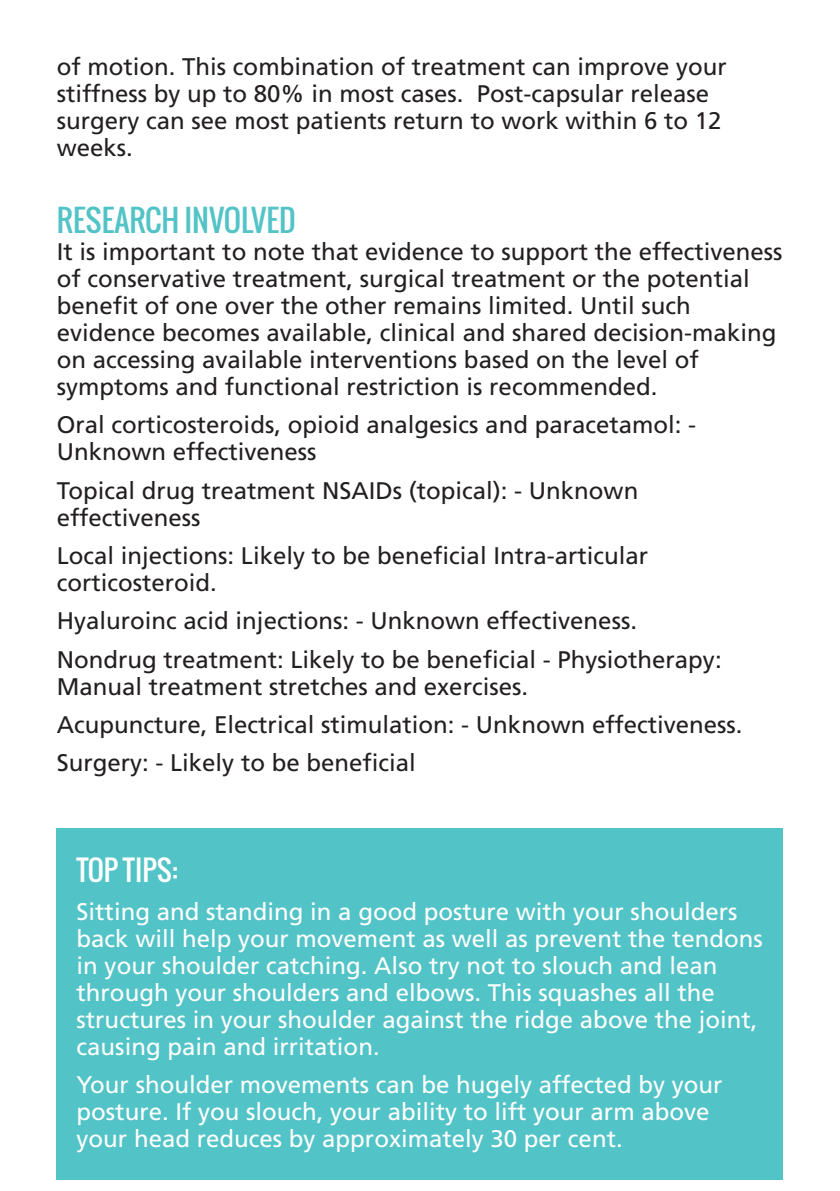
<style>
.page{position:relative;width:840px;height:1191px;background:#fff}
.page>*{position:absolute;margin:0;border:0;box-sizing:border-box;transform-origin:0 0}
.t1{font:30px "Oswald";color:#52c3c6}
.t2{font:28px "Oswald";color:#fff}
.t3{font:24px/27px "Frutiger LT Std";color:#231f20}
.t4{font:24px/27px "Frutiger LT Std";color:#fff}
</style>
<div class="page">
<div style="left:57px;top:828px;width:725px;height:351px;background:#52c3c6"></div>
<p class="t3" style="left:57px;top:53px;width:671px">of motion. This combination of treatment can improve your stiffness by up to 80% in most cases. Post-capsular release surgery can see most patients return to work within 6 to 12 weeks.</p>
<p class="t1" style="left:57px;top:197px;width:240px">RESEARCH INVOLVED</p>
<p class="t3" style="left:57px;top:238px;width:727px">It is important to note that evidence to support the effectiveness of conservative treatment, surgical treatment or the potential benefit of one over the other remains limited. Until such evidence becomes available, clinical and shared decision-making on accessing available interventions based on the level of symptoms and functional restriction is recommended.</p>
<p class="t3" style="left:57px;top:411px;width:640px">Oral corticosteroids, opioid analgesics and paracetamol: -<br>Unknown effectiveness</p>
<p class="t3" style="left:57px;top:477px;width:582px">Topical drug treatment NSAIDs (topical): - Unknown effectiveness</p>
<p class="t3" style="left:57px;top:542px;width:592px">Local injections: Likely to be beneficial Intra-articular corticosteroid.</p>
<p class="t3" style="left:57px;top:607px;width:581px">Hyaluroinc acid injections: - Unknown effectiveness.</p>
<p class="t3" style="left:57px;top:646px;width:666px">Nondrug treatment: Likely to be beneficial - Physiotherapy:<br>Manual treatment stretches and exercises.</p>
<p class="t3" style="left:57px;top:711px;width:687px">Acupuncture, Electrical stimulation: - Unknown effectiveness.</p>
<p class="t3" style="left:57px;top:749px;width:360px">Surgery: - Likely to be beneficial</p>
<p class="t2" style="left:77px;top:848px;width:103px">TOP TIPS:</p>
<p class="t4" style="left:77px;top:898px;width:687px">Sitting and standing in a good posture with your shoulders back will help your movement as well as prevent the tendons in your shoulder catching. Also try not to slouch and lean through your shoulders and elbows. This squashes all the structures in your shoulder against the ridge above the joint, causing pain and irritation.</p>
<p class="t4" style="left:77px;top:1071px;width:647px">Your shoulder movements can be hugely affected by your posture. If you slouch, your ability to lift your arm above your head reduces by approximately 30 per cent.</p>
</div>
